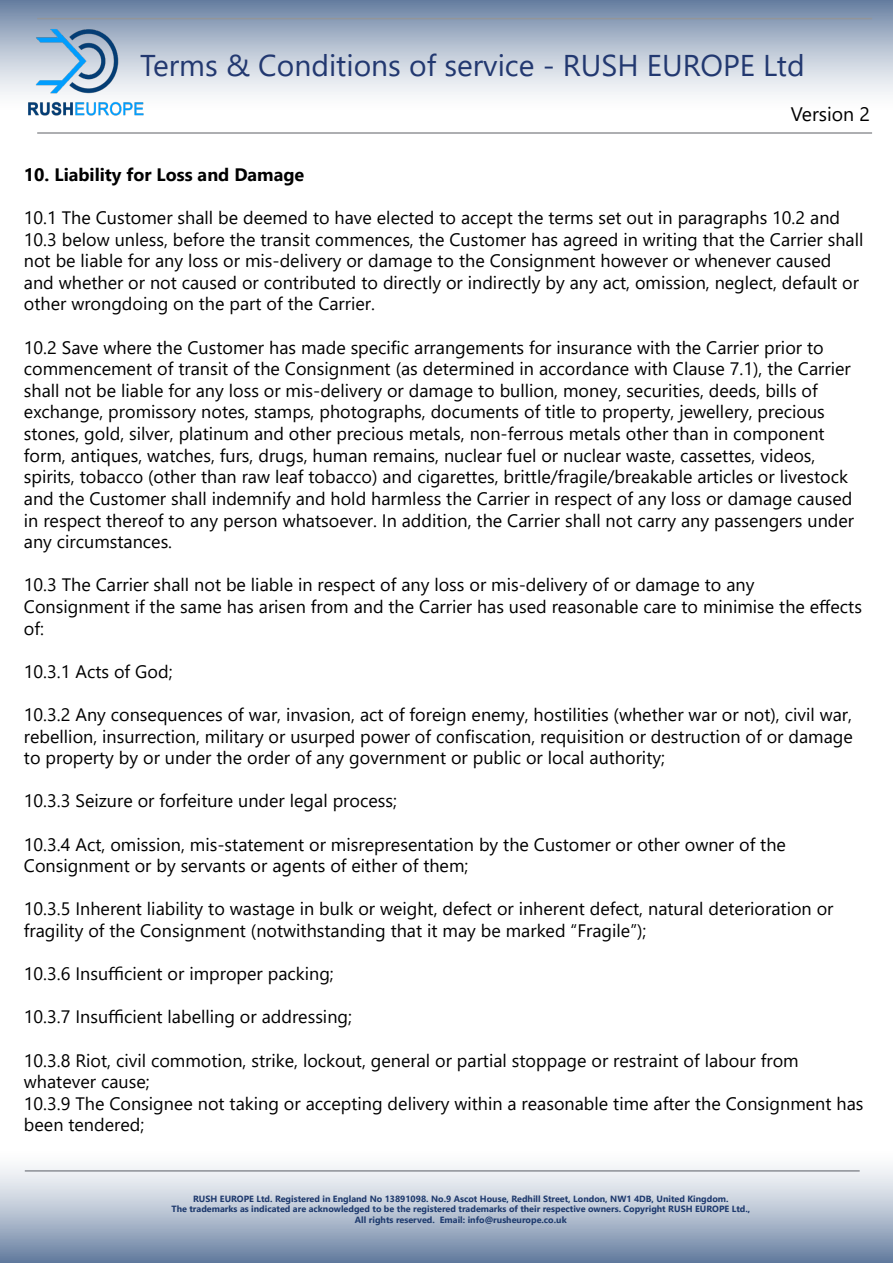
<style>
.page{position:relative;width:893px;height:1263px;background:#fff}
.page>*{position:absolute;margin:0;border:0;box-sizing:border-box;transform-origin:0 0}
.t1{font:30px "Segoe UI";color:#223870}
.t2{font:19.5px "Segoe UI";color:#000}
.t3{font:18px/21.6px "Segoe UI";color:#000}
.t4{font:700 18px "Segoe UI";color:#000}
.t5{font:700 9px/10.5px "Segoe UI";color:#1f386c;text-align:center}
</style>
<div class="page">
<div style="left:0;top:1138px;width:893px;height:125px;background:#000;opacity:.62"></div>
<div style="left:0;top:0;width:893px;height:122px;background:#000;opacity:.62"></div>
<hr style="left:37px;top:18px;width:835px;height:1px;background:#939598">
<img style="left:24px;top:26px;width:122px;height:92px">
<hr style="left:37px;top:132px;width:835px;height:2px;background:#939598">
<h1 class="t1" style="left:140px;top:37px;width:666px">Terms &amp; Conditions of service - RUSH EUROPE Ltd</h1>
<p class="t2" style="left:791px;top:96px;width:81px">Version 2</p>
<p class="t4" style="left:24px;top:157px;width:282px">10. Liability for Loss and Damage</p>
<p class="t3" style="left:24px;top:205px;width:841px">10.1 The Customer shall be deemed to have elected to accept the terms set out in paragraphs 10.2 and 10.3 below unless, before the transit commences, the Customer has agreed in writing that the Carrier shall not be liable for any loss or mis-delivery or damage to the Consignment however or whenever caused and whether or not caused or contributed to directly or indirectly by any act, omission, neglect, default or other wrongdoing on the part of the Carrier.</p>
<p class="t3" style="left:24px;top:335px;width:832px">10.2 Save where the Customer has made specific arrangements for insurance with the Carrier prior to commencement of transit of the Consignment (as determined in accordance with Clause 7.1), the Carrier shall not be liable for any loss or mis-delivery or damage to bullion, money, securities, deeds, bills of exchange, promissory notes, stamps, photographs, documents of title to property, jewellery, precious stones, gold, silver, platinum and other precious metals, non-ferrous metals other than in component form, antiques, watches, furs, drugs, human remains, nuclear fuel or nuclear waste, cassettes, videos, spirits, tobacco (other than raw leaf tobacco) and cigarettes, brittle/fragile/breakable articles or livestock and the Customer shall indemnify and hold harmless the Carrier in respect of any loss or damage caused in respect thereof to any person whatsoever. In addition, the Carrier shall not carry any passengers under any circumstances.</p>
<p class="t3" style="left:24px;top:572px;width:839px">10.3 The Carrier shall not be liable in respect of any loss or mis-delivery of or damage to any<br>Consignment if the same has arisen from and the Carrier has used reasonable care to minimise the effects of:</p>
<p class="t3" style="left:24px;top:659px;width:150px">10.3.1 Acts of God;</p>
<p class="t3" style="left:24px;top:702px;width:830px;text-align:justify">10.3.2 Any consequences of war, invasion, act of foreign enemy, hostilities (whether war or not), civil war, rebellion, insurrection, military or usurped power of confiscation, requisition or destruction of or damage to property by or under the order of any government or public or local authority;</p>
<p class="t3" style="left:24px;top:788px;width:375px">10.3.3 Seizure or forfeiture under legal process;</p>
<p class="t3" style="left:24px;top:832px;width:763px">10.3.4 Act, omission, mis-statement or misrepresentation by the Customer or other owner of the<br>Consignment or by servants or agents of either of them;</p>
<p class="t3" style="left:24px;top:896px;width:811px">10.3.5 Inherent liability to wastage in bulk or weight, defect or inherent defect, natural deterioration or fragility of the Consignment (notwithstanding that it may be marked “Fragile”);</p>
<p class="t3" style="left:24px;top:961px;width:311px">10.3.6 Insufficient or improper packing;</p>
<p class="t3" style="left:24px;top:1004px;width:330px">10.3.7 Insufficient labelling or addressing;</p>
<p class="t3" style="left:24px;top:1048px;width:841px">10.3.8 Riot, civil commotion, strike, lockout, general or partial stoppage or restraint of labour from whatever cause;<br>10.3.9 The Consignee not taking or accepting delivery within a reasonable time after the Consignment has been tendered;</p>
<p class="t5" style="left:171px;top:1192px;width:580px">RUSH EUROPE Ltd. Registered in England No 13891098. No.9 Ascot House, Redhill Street, London, NW1 4DB, United Kingdom.<br>The trademarks as indicated are acknowledged to be the registered trademarks of their respective owners. Copyright RUSH EUROPE Ltd.,<br>All rights reserved. Email: info@rusheurope.co.uk</p>
</div>
